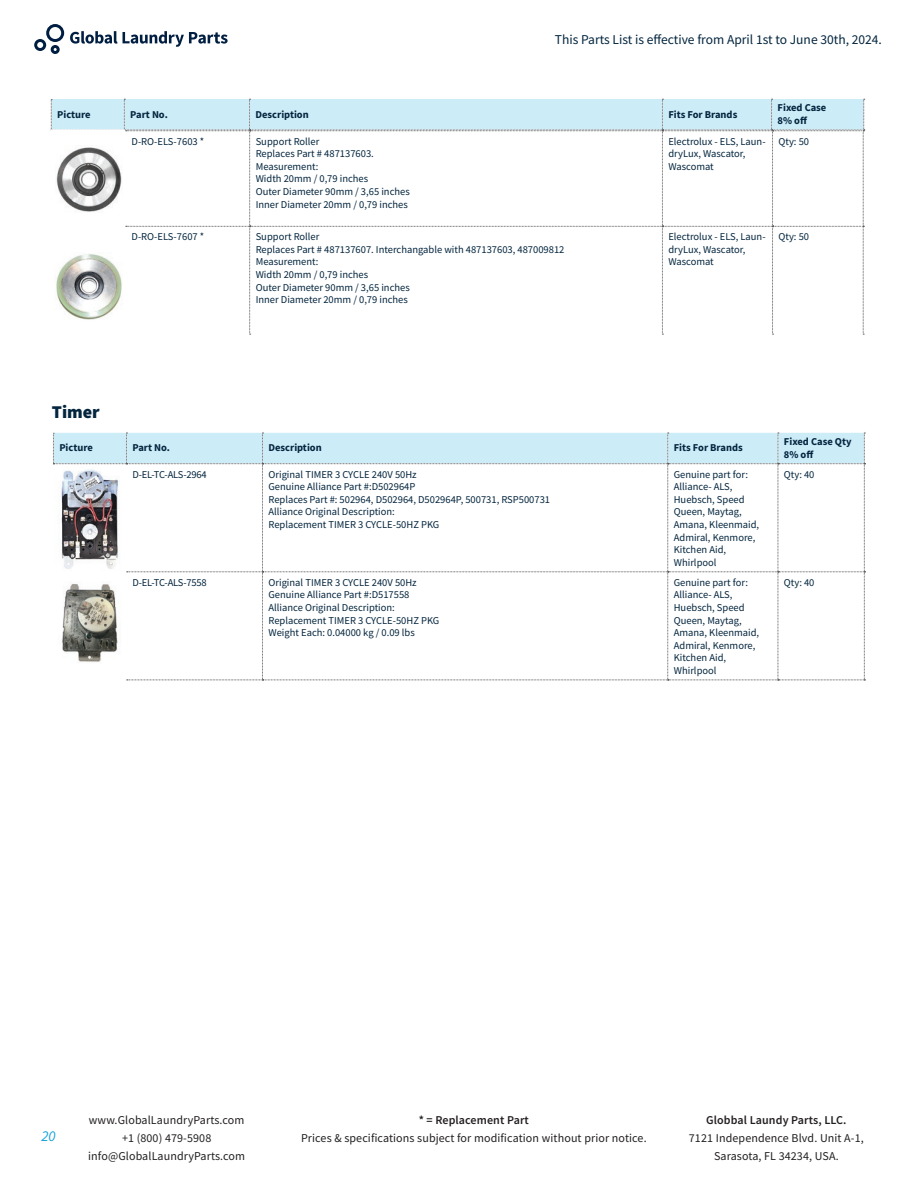
<style>
.page{position:relative;width:918px;height:1188px;background:#fff}
.page>*{position:absolute;margin:0;border:0;box-sizing:border-box;transform-origin:0 0}
.t1{font:900 18px "Source Sans Pro";color:#03253e}
.t2{font:italic 15px "Source Sans Pro";color:#1aa2dc}
.t3{font:13.5px "Source Sans Pro";color:#03253e}
.t4{font:12px/18px "Source Sans Pro";letter-spacing:.01em;color:#231f20;text-align:center}
.t5{font:600 12px "Source Sans Pro";letter-spacing:.01em;color:#231f20}
.t6{font:10.5px/12.6px "Source Sans Pro";color:#03253e}
.t7{font:700 10.5px "Source Sans Pro";color:#03253e}
.t8{font:10.5px "Source Sans Pro";letter-spacing:-.02em;color:#03253e}
</style>
<div class="page">
<svg style="left:34px;top:24px;width:30px;height:30px"></svg>
<svg style="left:70px;top:31px;width:47px;height:13px"></svg>
<svg style="left:123px;top:31px;width:105px;height:16px"></svg>
<svg style="left:53px;top:432px;width:812px;height:249px"></svg>
<img style="left:55px;top:467px;width:71px;height:103px">
<img style="left:55px;top:581px;width:71px;height:82px">
<svg style="left:51px;top:98px;width:814px;height:237px"></svg>
<img style="left:56px;top:145px;width:66px;height:67px">
<img style="left:55px;top:252px;width:68px;height:68px">
<p class="t3" style="left:555px;top:31px;width:329px">This Parts List is effective from April 1st to June 30th, 2024.</p>
<p class="t7" style="left:57px;top:107px;width:35px">Picture</p>
<p class="t7" style="left:130px;top:107px;width:39px">Part No.</p>
<p class="t7" style="left:256px;top:107px;width:55px">Description</p>
<p class="t7" style="left:668px;top:107px;width:70px">Fits For Brands</p>
<p class="t7" style="left:778px;top:101px;width:50px">Fixed Case</p>
<p class="t7" style="left:778px;top:113px;width:31px">8% off</p>
<p class="t6" style="left:132px;top:135px;width:74px">D-RO-ELS-7603 *</p>
<p class="t6" style="left:256px;top:135px;width:65px">Support Roller</p>
<p class="t6" style="left:256px;top:147px;width:120px">Replaces Part # 487137603.</p>
<p class="t6" style="left:256px;top:160px;width:64px">Measurement:</p>
<p class="t6" style="left:256px;top:173px;width:114px">Width 20mm / 0,79 inches</p>
<p class="t6" style="left:256px;top:185px;width:156px">Outer Diameter 90mm / 3,65 inches</p>
<p class="t6" style="left:256px;top:198px;width:154px">Inner Diameter 20mm / 0,79 inches</p>
<p class="t6" style="left:668px;top:135px;width:99px">Electrolux - ELS, Laun&shy;dryLux, Wascator,</p>
<p class="t6" style="left:668px;top:160px;width:47px">Wascomat</p>
<p class="t6" style="left:779px;top:135px;width:32px">Qty: 50</p>
<p class="t6" style="left:132px;top:230px;width:74px">D-RO-ELS-7607 *</p>
<p class="t6" style="left:256px;top:230px;width:65px">Support Roller</p>
<p class="t6" style="left:256px;top:243px;width:310px">Replaces Part # 487137607. Interchangable with 487137603, 487009812</p>
<p class="t6" style="left:256px;top:256px;width:64px">Measurement:</p>
<p class="t6" style="left:256px;top:268px;width:114px">Width 20mm / 0,79 inches</p>
<p class="t6" style="left:256px;top:281px;width:156px">Outer Diameter 90mm / 3,65 inches</p>
<p class="t6" style="left:256px;top:293px;width:154px">Inner Diameter 20mm / 0,79 inches</p>
<p class="t6" style="left:668px;top:230px;width:99px">Electrolux - ELS, Laun&shy;dryLux, Wascator,</p>
<p class="t6" style="left:668px;top:256px;width:47px">Wascomat</p>
<p class="t6" style="left:779px;top:230px;width:32px">Qty: 50</p>
<p class="t1" style="left:52px;top:400px;width:49px">Timer</p>
<p class="t7" style="left:59px;top:441px;width:35px">Picture</p>
<p class="t7" style="left:132px;top:441px;width:39px">Part No.</p>
<p class="t7" style="left:268px;top:441px;width:55px">Description</p>
<p class="t7" style="left:674px;top:441px;width:70px">Fits For Brands</p>
<p class="t8" style="left:132px;top:467px;width:76px">D-EL-TC-ALS-2964</p>
<p class="t6" style="left:268px;top:468px;width:150px">Original TIMER 3 CYCLE 240V 50Hz</p>
<p class="t6" style="left:268px;top:480px;width:148px">Genuine Alliance Part #:D502964P</p>
<p class="t6" style="left:268px;top:493px;width:283px">Replaces Part #: 502964, D502964, D502964P, 500731, RSP500731</p>
<p class="t6" style="left:268px;top:506px;width:128px">Alliance Original Description:</p>
<p class="t6" style="left:268px;top:518px;width:172px">Replacement TIMER 3 CYCLE-50HZ PKG</p>
<p class="t8" style="left:132px;top:576px;width:76px">D-EL-TC-ALS-7558</p>
<p class="t6" style="left:268px;top:576px;width:150px">Original TIMER 3 CYCLE 240V 50Hz</p>
<p class="t6" style="left:268px;top:588px;width:143px">Genuine Alliance Part #:D517558</p>
<p class="t6" style="left:268px;top:601px;width:128px">Alliance Original Description:</p>
<p class="t6" style="left:268px;top:614px;width:172px">Replacement TIMER 3 CYCLE-50HZ PKG</p>
<p class="t6" style="left:268px;top:626px;width:148px">Weight Each: 0.04000 kg / 0.09 lbs</p>
<p class="t6" style="left:674px;top:468px;width:76px">Genuine part for:</p>
<p class="t6" style="left:674px;top:480px;width:87px">Alliance- ALS,<br>Huebsch, Speed<br>Queen, Maytag,<br>Amana, Kleenmaid,<br>Admiral, Kenmore,<br>Kitchen Aid,<br>Whirlpool</p>
<p class="t6" style="left:674px;top:576px;width:76px">Genuine part for:</p>
<p class="t6" style="left:674px;top:588px;width:87px">Alliance- ALS,<br>Huebsch, Speed<br>Queen, Maytag,<br>Amana, Kleenmaid,<br>Admiral, Kenmore,<br>Kitchen Aid,<br>Whirlpool</p>
<p class="t7" style="left:784px;top:435px;width:69px">Fixed Case Qty</p>
<p class="t7" style="left:784px;top:447px;width:31px">8% off</p>
<p class="t6" style="left:784px;top:468px;width:32px">Qty: 40</p>
<p class="t6" style="left:784px;top:576px;width:32px">Qty: 40</p>
<h2 class="t2" style="left:41px;top:1127px;width:16px">20</h2>
<p class="t5" style="left:419px;top:1112px;width:112px">* = Replacement Part</p>
<p class="t4" style="left:301px;top:1128px;width:347px">Prices &amp; specifications subject for modification without prior notice.</p>
<p class="t4" style="left:88px;top:1111px;width:158px">www.GlobalLaundryParts.com +1 (800) 479-5908 info@GlobalLaundryParts.com</p>
<p class="t5" style="left:706px;top:1112px;width:142px">Globbal Laundy Parts, LLC.</p>
<p class="t4" style="left:689px;top:1128px;width:176px">7121 Independence Blvd. Unit A-1,<br>Sarasota, FL 34234, USA.</p>
</div>
